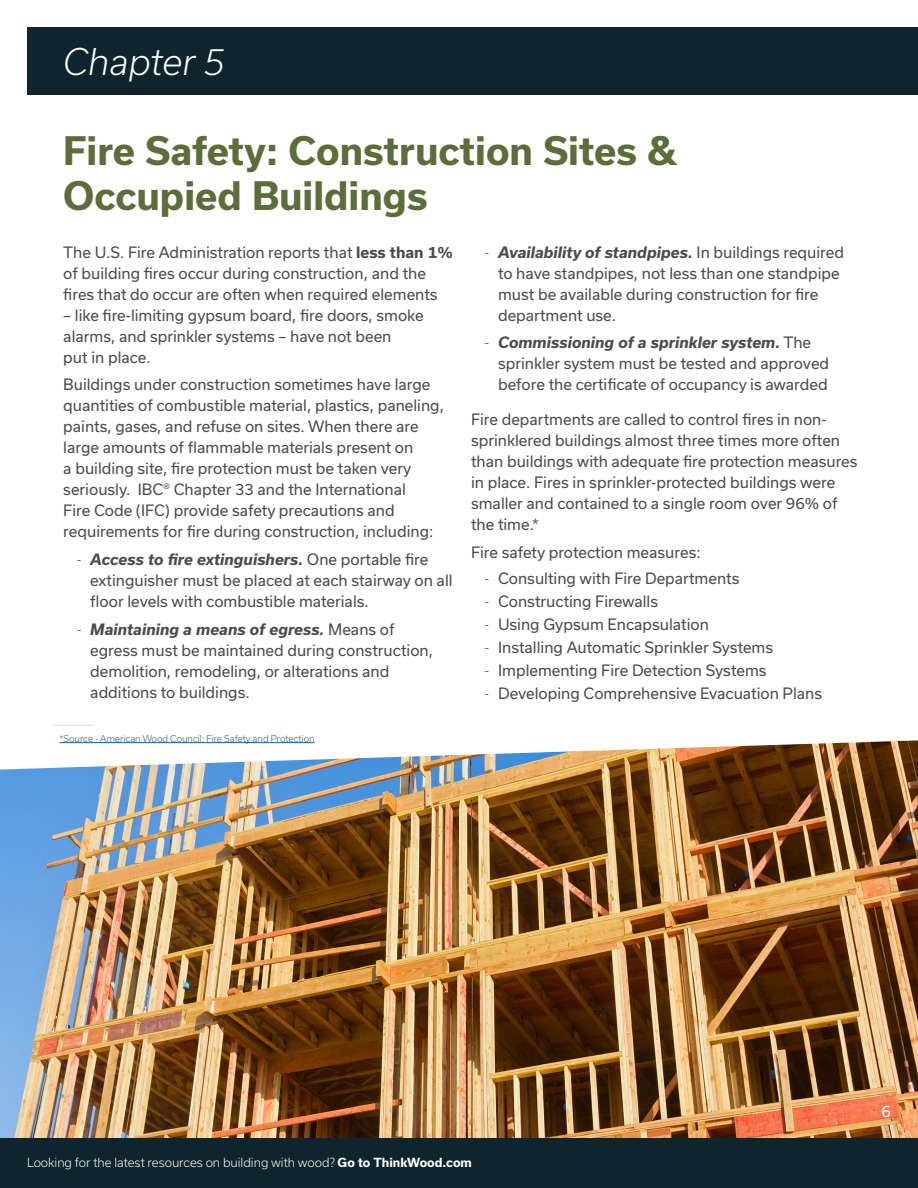
<style>
.page{position:relative;width:918px;height:1188px;background:#fff}
.page>*{position:absolute;margin:0;border:0;box-sizing:border-box;transform-origin:0 0}
.Paragraph_Style_2{font:700 37.5px/45px "Usual";color:#5b6e39}
.t1{font:italic 300 35.1px "Usual";color:#fff}
.Paragraph_Style_2-2{font:15px/21px "Usual";color:#4b4c4d}
.t2{font:15px "Usual";color:#fff}
.t3{font:300 12px "Usual";color:#fff}
.t4{font:300 9px "Usual";color:#175d9e}
.s1{font-weight:700}
.s2{font-weight:300}
.s3{font-weight:700;font-style:italic}
</style>
<div class="page">
<div style="left:27px;top:27px;width:891px;height:67px;background:#0f252d"></div>
<img style="left:0;top:740px;width:918px;height:398px">
<div style="left:0;top:1138px;width:918px;height:50px;background:#0f252d"></div>
<hr style="left:59px;top:742px;width:256px;height:1px;background:#175d9e">
<hr style="left:53px;top:725px;width:41px;height:1px;background:#dcdddf">
<p class="t1" style="left:63px;top:42px;width:163px">Chapter 5</p>
<p class="Paragraph_Style_2" style="left:63px;top:128px;width:615px">Fire Safety: Construction Sites &amp;<br>Occupied Buildings</p>
<p class="Paragraph_Style_2-2" style="left:63px;top:242px;width:391px">The U.S. Fire Administration reports that <span class="s1">less than 1% </span>of building fires occur during construction, and the fires that do occur are often when required elements</p>
<p class="Paragraph_Style_2-2" style="left:63px;top:305px;width:362px">– like fire-limiting gypsum board, fire doors, smoke alarms, and sprinkler systems – have not been<br>put in place.</p>
<p class="Paragraph_Style_2-2" style="left:63px;top:374px;width:382px">Buildings under construction sometimes have large quantities of combustible material, plastics, paneling, paints, gases, and refuse on sites. When there are large amounts of flammable materials present on<br>a building site, fire protection must be taken very seriously. IBC® Chapter 33 and the International<br>Fire Code (IFC) provide safety precautions and requirements for fire during construction, including:</p>
<p class="Paragraph_Style_2-2" style="left:90px;top:549px;width:364px;text-indent:-14px"><span class="s2">-</span> <span class="s3">Access to fire extinguishers.</span> One portable fire extinguisher must be placed at each stairway on all floor levels with combustible materials.</p>
<p class="Paragraph_Style_2-2" style="left:90px;top:619px;width:344px;text-indent:-14px"><span class="s2">-</span> <span class="s3">Maintaining a means of egress.</span> Means of egress must be maintained during construction, demolition, remodeling, or alterations and additions to buildings.</p>
<p class="Paragraph_Style_2-2" style="left:498px;top:242px;width:348px;text-indent:-14px"><span class="s2">-</span> <span class="s3">Availability of standpipes.</span> In buildings required to have standpipes, not less than one standpipe must be available during construction for fire department use.</p>
<p class="Paragraph_Style_2-2" style="left:498px;top:332px;width:333px;text-indent:-14px"><span class="s2">-</span> <span class="s3">Commissioning of a sprinkler system.</span> The sprinkler system must be tested and approved before the certificate of occupancy is awarded</p>
<p class="Paragraph_Style_2-2" style="left:471px;top:409px;width:388px">Fire departments are called to control fires in non&shy;sprinklered buildings almost three times more often than buildings with adequate fire protection measures in place. Fires in sprinkler-protected buildings were smaller and contained to a single room over 96% of the time.*</p>
<p class="Paragraph_Style_2-2" style="left:471px;top:542px;width:231px">Fire safety protection measures:</p>
<p class="Paragraph_Style_2-2" style="left:485px;top:568px;width:256px"><span class="s2">-</span> Consulting with Fire Departments</p>
<p class="Paragraph_Style_2-2" style="left:485px;top:591px;width:175px"><span class="s2">-</span> Constructing Firewalls</p>
<p class="Paragraph_Style_2-2" style="left:485px;top:614px;width:226px"><span class="s2">-</span> Using Gypsum Encapsulation</p>
<p class="Paragraph_Style_2-2" style="left:485px;top:637px;width:290px"><span class="s2">-</span> Installing Automatic Sprinkler Systems</p>
<p class="Paragraph_Style_2-2" style="left:485px;top:660px;width:284px"><span class="s2">-</span> Implementing Fire Detection Systems</p>
<p class="Paragraph_Style_2-2" style="left:485px;top:683px;width:339px"><span class="s2">-</span> Developing Comprehensive Evacuation Plans</p>
<p class="t4" style="left:59px;top:733px;width:257px">*Source - American Wood Council: Fire Safety and Protection</p>
<p class="t3" style="left:27px;top:1156px;width:446px">Looking for the latest resources on building with wood? <span class="s1">Go to ThinkWood.com</span></p>
<p class="t2" style="left:882px;top:1103px;width:11px">6</p>
</div>
